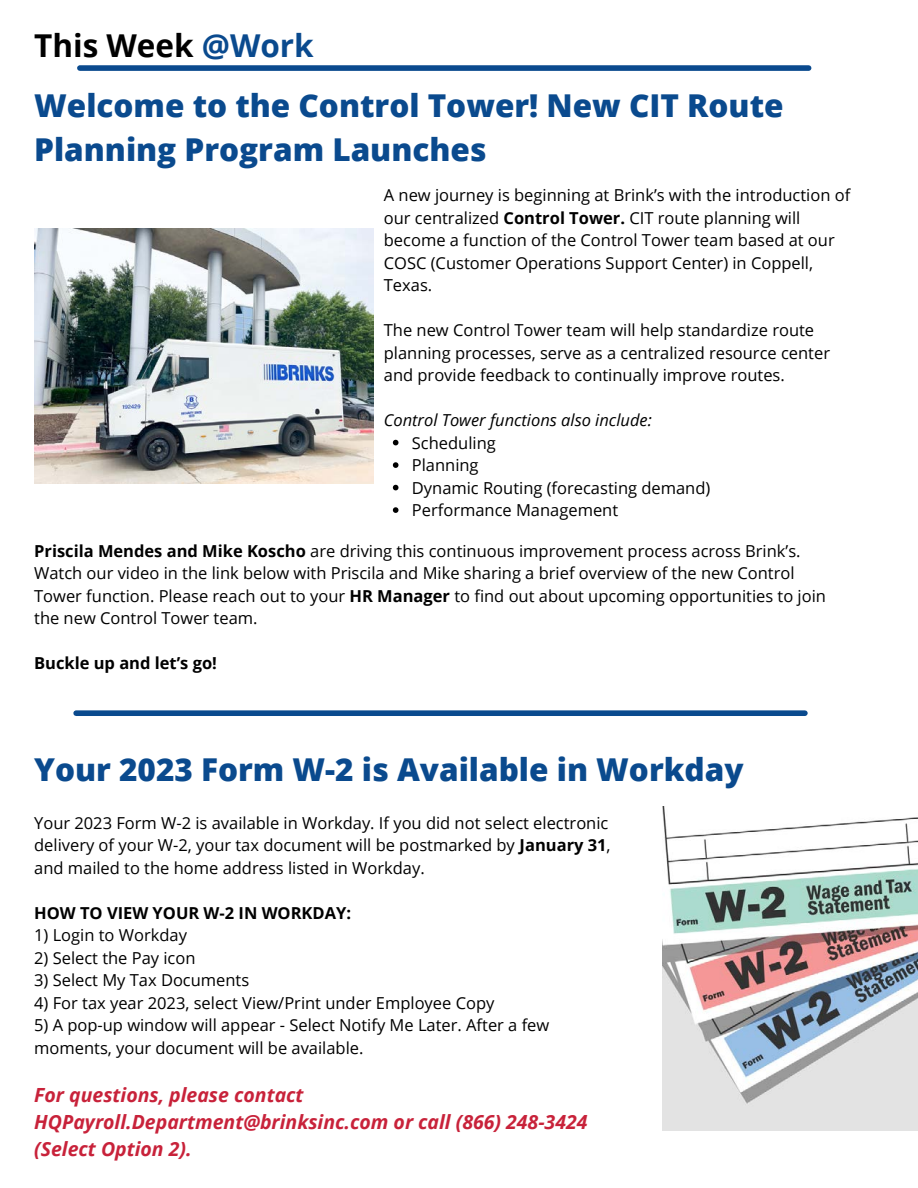
<style>
.page{position:relative;width:918px;height:1188px;background:#fff}
.page>*{position:absolute;margin:0;border:0;box-sizing:border-box;transform-origin:0 0}
.t1{font:800 31.5px/43.8px "Open Sans";color:#0a4a8e}
.t2{font:700 31.5px "Open Sans";color:#000}
.t3{font:italic 700 19.5px/27px "Open Sans";color:#c8223a}
.t4{font:16.5px/22.5px "Open Sans";color:#000}
.t5{font:700 16.5px "Open Sans";color:#000}
.t6{font:italic 16.5px "Open Sans";color:#000}
.s1{color:#0a4a8e}
.s2{font-weight:700}
</style>
<div class="page">
<div style="left:80px;top:65px;width:729px;height:6px;background:#0a4a8e"></div>
<div style="left:76px;top:710px;width:729px;height:6px;background:#0a4a8e"></div>
<img style="left:662px;top:806px;width:256px;height:324px">
<img style="left:34px;top:228px;width:340px;height:256px">
<svg style="left:393px;top:440px;width:5px;height:5px"></svg>
<svg style="left:393px;top:462px;width:5px;height:6px"></svg>
<svg style="left:393px;top:485px;width:5px;height:5px"></svg>
<svg style="left:393px;top:507px;width:5px;height:6px"></svg>
<p class="t2" style="left:34px;top:24px;width:281px">This Week <span class="s1">@Work</span></p>
<h1 class="t1" style="left:34px;top:83px;width:751px">Welcome to the Control Tower! New CIT Route<br>Planning Program Launches</h1>
<p class="t4" style="left:384px;top:184px;width:468px">A new journey is beginning at Brink’s with the introduction of our centralized <span class="s2">Control Tower.</span> CIT route planning will become a function of the Control Tower team based at our COSC (Customer Operations Support Center) in Coppell, Texas.</p>
<p class="t4" style="left:384px;top:319px;width:448px">The new Control Tower team will help standardize route planning processes, serve as a centralized resource center and provide feedback to continually improve routes.</p>
<p class="t6" style="left:384px;top:409px;width:270px">Control Tower functions also include:</p>
<p class="t4" style="left:412px;top:431px;width:85px">Scheduling</p>
<p class="t4" style="left:412px;top:454px;width:68px">Planning</p>
<p class="t4" style="left:412px;top:476px;width:300px">Dynamic Routing (forecasting demand)</p>
<p class="t4" style="left:412px;top:499px;width:208px">Performance Management</p>
<h2 class="t4" style="left:34px;top:539px;width:793px"><span class="s2">Priscila Mendes and Mike Koscho</span> are driving this continuous improvement process across Brink’s.<br>Watch our video in the link below with Priscila and Mike sharing a brief overview of the new Control Tower function. Please reach out to your <span class="s2">HR Manager</span> to find out about upcoming opportunities to join the new Control Tower team.</h2>
<p class="t5" style="left:34px;top:652px;width:184px">Buckle up and let’s go!</p>
<p class="t1" style="left:34px;top:747px;width:711px">Your 2023 Form W-2 is Available in Workday</p>
<p class="t4" style="left:34px;top:811px;width:578px">Your 2023 Form W-2 is available in Workday. If you did not select electronic delivery of your W-2, your tax document will be postmarked by <span class="s2">January 31</span>, and mailed to the home address listed in Workday.</p>
<p class="t5" style="left:34px;top:901px;width:318px">HOW TO VIEW YOUR W-2 IN WORKDAY:</p>
<p class="t4" style="left:34px;top:924px;width:154px">1) Login to Workday</p>
<p class="t4" style="left:34px;top:946px;width:163px">2) Select the Pay icon</p>
<p class="t4" style="left:34px;top:969px;width:217px">3) Select My Tax Documents</p>
<p class="t4" style="left:34px;top:991px;width:462px">4) For tax year 2023, select View/Print under Employee Copy</p>
<p class="t4" style="left:34px;top:1014px;width:517px">5) A pop-up window will appear - Select Notify Me Later. After a few moments, your document will be available.</p>
<h3 class="t3" style="left:34px;top:1081px;width:555px">For questions, please contact<br>HQPayroll.Department@brinksinc.com or call (866) 248-3424 (Select Option 2).</h3>
</div>
